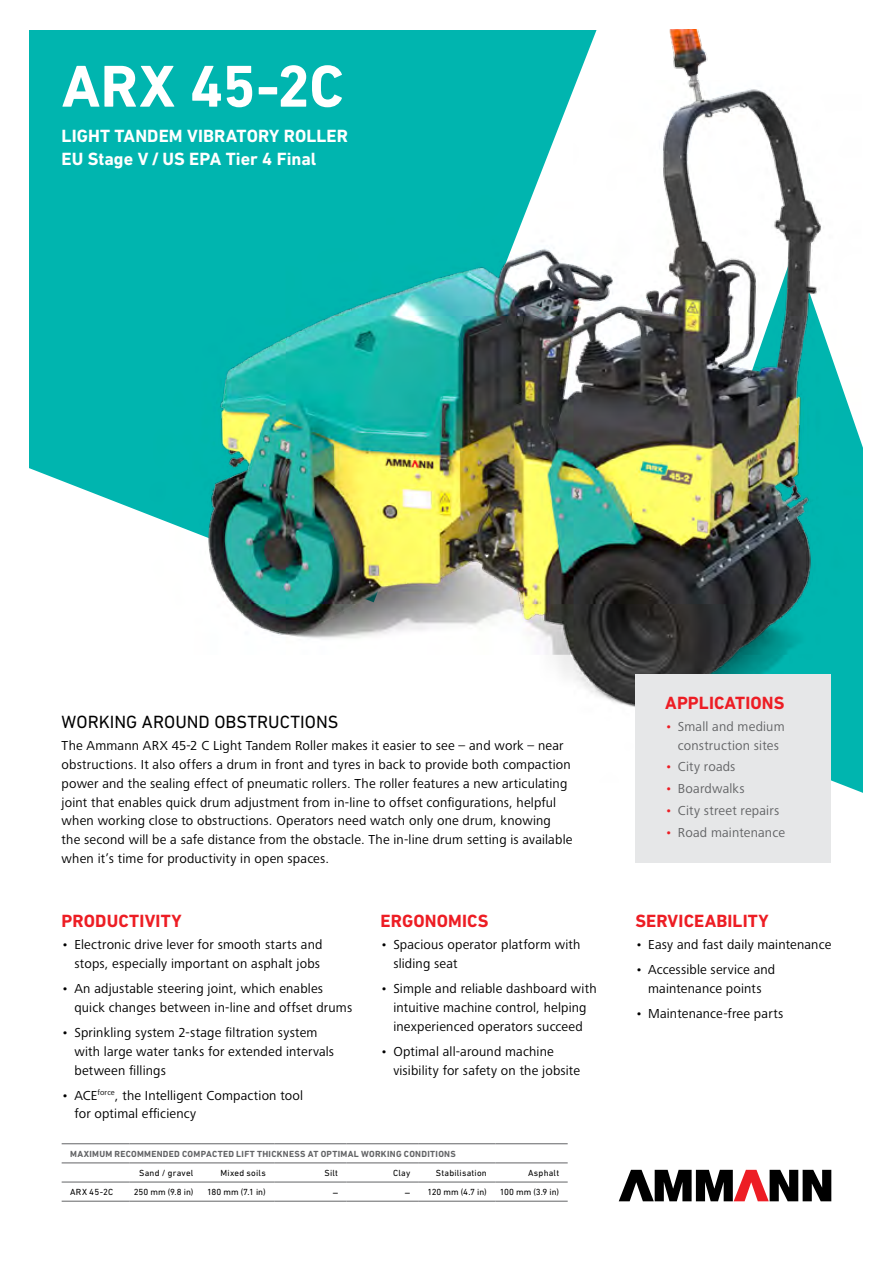
<style>
.page{position:relative;width:893px;height:1263px;background:#fff}
.page>*{position:absolute;margin:0;border:0;box-sizing:border-box;transform-origin:0 0}
.t1{font:700 60px "DIN Next LT Pro";letter-spacing:-.005em;color:#fff}
.t2{font:700 18px/22.5px "DIN Next LT Pro";letter-spacing:.005em;color:#fff}
.t3{font:700 18px "DIN Next LT Pro";letter-spacing:.005em;color:#ed1d24}
.t4{font:18px "DIN Next LT Pro";color:#000}
.t5{font:13.5px/18.8px "Frutiger Next LTW1 G";letter-spacing:.015em;color:#000}
.t6{font:13.5px/18.8px "Frutiger Next LTW1 G";letter-spacing:.01em;color:#636466;text-align:center}
.t7{font:10.5px "DIN Next LT Pro";color:#000}
.t8{font:9px "DIN Next LT Pro";letter-spacing:.025em;color:#000}
.t9{font:700 9px "DIN Next LT Pro";letter-spacing:.03em;color:#636466}
.s1{font-size:10.5px}
.s2{color:#ed1d24}
</style>
<div class="page">
<img style="left:29px;top:30px;width:834px;height:752px">
<svg style="left:619px;top:1170px;width:212px;height:31px"></svg>
<hr style="left:62px;top:1143px;width:68px;height:1px;background:#636466">
<hr style="left:130px;top:1143px;width:72px;height:1px;background:#636466">
<hr style="left:202px;top:1143px;width:72px;height:1px;background:#636466">
<hr style="left:274px;top:1143px;width:73px;height:1px;background:#636466">
<hr style="left:347px;top:1143px;width:72px;height:1px;background:#636466">
<hr style="left:419px;top:1143px;width:76px;height:1px;background:#636466">
<hr style="left:495px;top:1143px;width:73px;height:1px;background:#636466">
<hr style="left:62px;top:1163px;width:68px;height:1px;background:#636466">
<hr style="left:130px;top:1163px;width:72px;height:1px;background:#636466">
<hr style="left:202px;top:1163px;width:72px;height:1px;background:#636466">
<hr style="left:274px;top:1163px;width:73px;height:1px;background:#636466">
<hr style="left:347px;top:1163px;width:72px;height:1px;background:#636466">
<hr style="left:419px;top:1163px;width:76px;height:1px;background:#636466">
<hr style="left:495px;top:1163px;width:73px;height:1px;background:#636466">
<hr style="left:62px;top:1182px;width:68px;height:1px;background:#636466">
<hr style="left:130px;top:1182px;width:72px;height:1px;background:#636466">
<hr style="left:202px;top:1182px;width:72px;height:1px;background:#636466">
<hr style="left:274px;top:1182px;width:73px;height:1px;background:#636466">
<hr style="left:347px;top:1182px;width:72px;height:1px;background:#636466">
<hr style="left:419px;top:1182px;width:76px;height:1px;background:#636466">
<hr style="left:495px;top:1182px;width:73px;height:1px;background:#636466">
<hr style="left:62px;top:1201px;width:68px;height:1px;background:#636466">
<hr style="left:130px;top:1201px;width:72px;height:1px;background:#636466">
<hr style="left:202px;top:1201px;width:72px;height:1px;background:#636466">
<hr style="left:274px;top:1201px;width:73px;height:1px;background:#636466">
<hr style="left:347px;top:1201px;width:72px;height:1px;background:#636466">
<hr style="left:419px;top:1201px;width:76px;height:1px;background:#636466">
<hr style="left:495px;top:1201px;width:73px;height:1px;background:#636466">
<div style="left:635px;top:674px;width:196px;height:189px;background:#e6e7e8"></div>
<h1 class="t1" style="left:62px;top:51px;width:284px">ARX 45-2C</h1>
<h2 class="t2" style="left:62px;top:125px;width:288px">LIGHT TANDEM VIBRATORY ROLLER<br>EU Stage V / US EPA Tier 4 Final</h2>
<h2 class="t4" style="left:62px;top:712px;width:278px">WORKING AROUND OBSTRUCTIONS</h2>
<p class="t5" style="left:62px;top:737px;width:512px">The Ammann ARX 45-2 C Light Tandem Roller makes it easier to see – and work – near obstructions. It also offers a drum in front and tyres in back to provide both compaction power and the sealing effect of pneumatic rollers. The roller features a new articulating joint that enables quick drum adjustment from in-line to offset configurations, helpful when working close to obstructions. Operators need watch only one drum, knowing the second will be a safe distance from the obstacle. The in-line drum setting is available when it’s time for productivity in open spaces.</p>
<h2 class="t3" style="left:62px;top:911px;width:122px">PRODUCTIVITY</h2>
<p class="t5" style="left:62px;top:936px;width:262px;text-align:right">• Electronic drive lever for smooth starts and stops, especially important on asphalt jobs</p>
<p class="t5" style="left:74px;top:980px;width:279px;text-indent:-13px">• An adjustable steering joint, which enables quick changes between in-line and offset drums</p>
<p class="t5" style="left:74px;top:1023px;width:261px;text-indent:-13px">• Sprinkling system 2-stage filtration system with large water tanks for extended intervals between fillings</p>
<p class="t5" style="left:74px;top:1086px;width:230px;text-indent:-13px">• ACE<sup>force</sup>, the Intelligent Compaction tool for optimal efficiency</p>
<h2 class="t3" style="left:381px;top:911px;width:109px">ERGONOMICS</h2>
<p class="t5" style="left:393px;top:936px;width:189px;text-indent:-13px">• Spacious operator platform with sliding seat</p>
<p class="t5" style="left:381px;top:980px;width:218px;text-align:center">• Simple and reliable dashboard with intuitive machine control, helping inexperienced operators succeed</p>
<p class="t5" style="left:393px;top:1042px;width:188px;text-indent:-13px">• Optimal all-around machine visibility for safety on the jobsite</p>
<p class="t9" style="left:70px;top:1148px;width:387px">MAXIMUM RECOMMENDED COMPACTED LIFT THICKNESS AT OPTIMAL WORKING CONDITIONS</p>
<p class="t8" style="left:139px;top:1167px;width:56px">Sand / gravel</p>
<p class="t8" style="left:220px;top:1167px;width:47px">Mixed soils</p>
<p class="t8" style="left:325px;top:1167px;width:15px">Silt</p>
<p class="t8" style="left:393px;top:1167px;width:19px">Clay</p>
<p class="t8" style="left:436px;top:1167px;width:53px">Stabilisation</p>
<p class="t8" style="left:528px;top:1167px;width:33px">Asphalt</p>
<p class="t8" style="left:70px;top:1187px;width:45px">ARX 45-2C</p>
<p class="t8" style="left:134px;top:1187px;width:61px">250 mm (9.8 in)</p>
<p class="t8" style="left:207px;top:1187px;width:60px">180 mm (7.1 in)</p>
<p class="t7" style="left:333px;top:1186px;width:7px">–</p>
<p class="t8" style="left:405px;top:1187px;width:83px"><span class="s1">–</span> 120 mm (4.7 in)</p>
<p class="t8" style="left:500px;top:1187px;width:61px">100 mm (3.9 in)</p>
<h2 class="t3" style="left:665px;top:692px;width:121px">APPLICATIONS</h2>
<p class="t6" style="left:665px;top:717px;width:121px"><span class="s2">•</span> Small and medium construction sites</p>
<p class="t6" style="left:665px;top:758px;width:72px"><span class="s2">•</span> City roads</p>
<p class="t6" style="left:665px;top:780px;width:81px"><span class="s2">•</span> Boardwalks</p>
<p class="t6" style="left:665px;top:802px;width:116px"><span class="s2">•</span> City street repairs</p>
<p class="t6" style="left:665px;top:824px;width:121px"><span class="s2">•</span> Road maintenance</p>
<h2 class="t3" style="left:635px;top:911px;width:135px">SERVICEABILITY</h2>
<p class="t5" style="left:635px;top:936px;width:197px">• Easy and fast daily maintenance</p>
<p class="t5" style="left:635px;top:961px;width:141px;text-align:center">• Accessible service and maintenance points</p>
<p class="t5" style="left:635px;top:1005px;width:149px">• Maintenance-free parts</p>
</div>
